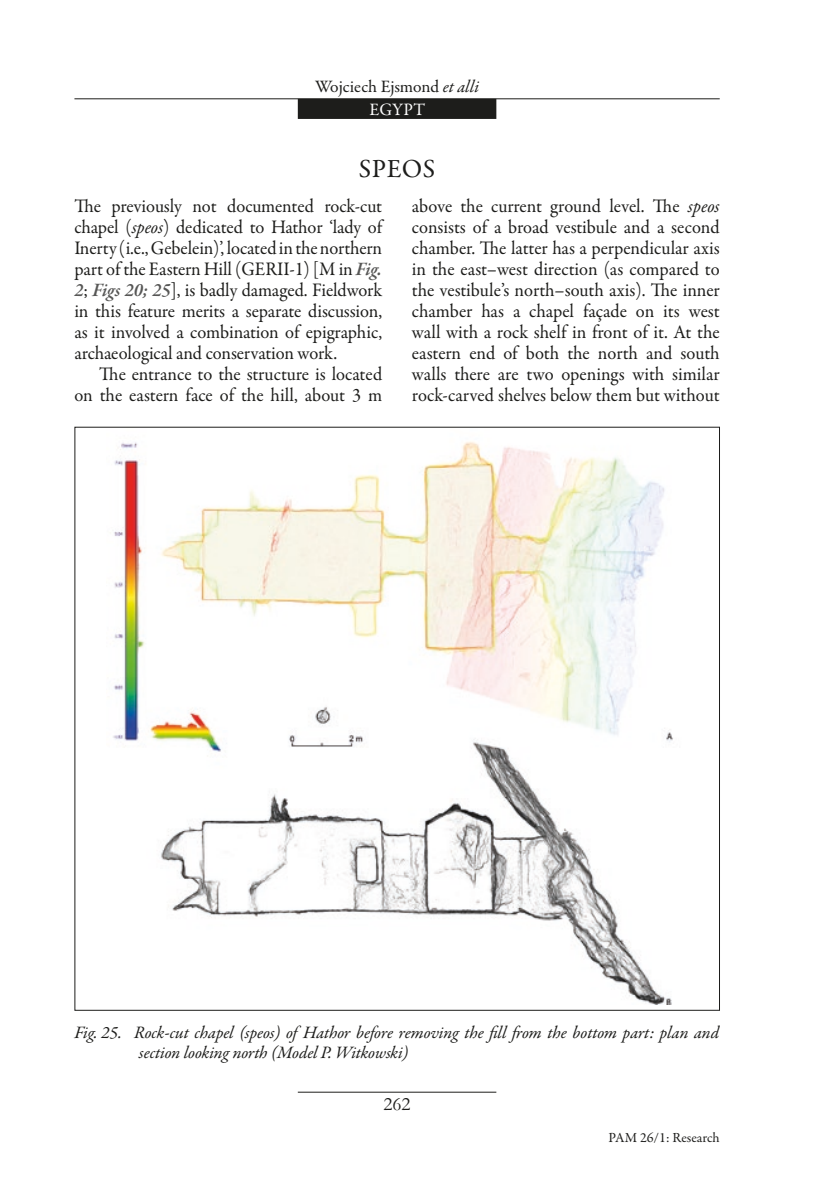
<style>
.page{position:relative;width:819px;height:1191px;background:#fff}
.page>*{position:absolute;margin:0;border:0;box-sizing:border-box;transform-origin:0 0}
.t1{font:26.25px "Garamond Premr Pro";letter-spacing:.02em;color:#1d1d1b}
.t2{font:19.25px/21px "Garamond Premr Pro";letter-spacing:-.005em;color:#1d1d1b;text-align:justify;scale:.96 1}
.t3{font:19.25px "Garamond";color:#1d1d1b}
.t4{font:italic 17.5px/20.1px "Garamond Premr Pro";letter-spacing:-.01em;color:#1d1d1b}
.t5{font:17.5px/22.9px "Garamond Premr Pro";color:#1d1d1b;text-align:center}
.t6{font:14px "Garamond Premr Pro";color:#1d1d1b}
.s1{font-style:italic}
.s2{color:#fff}
.s3{font-weight:600;font-style:italic;color:#575756}
</style>
<div class="page">
<hr style="left:74px;top:98px;width:645px;height:1px;background:#1d1d1b">
<div style="left:298px;top:99px;width:198px;height:20px;background:#1d1d1b"></div>
<hr style="left:298px;top:1091px;width:198px;height:1px;background:#1d1d1b">
<img style="left:113px;top:441px;width:560px;height:564px">
<p class="t5" style="left:315px;top:75px;width:165px">Wojciech Ejsmond <span class="s1">et alli<br></span><span class="s2">EGYPT</span></p>
<h1 class="t1" style="left:359px;top:153px;width:78px">SPEOS</h1>
<p class="t2" style="left:74px;top:196px;width:322px">The previously not documented rock-cut chapel (<span class="s1">speos</span>) dedicated to Hathor ‘lady of Inerty (i.e., Gebelein)’, located in the northern part of the Eastern Hill (GERII-1) [M in <span class="s3">Fig.<br>2</span>; <span class="s3">Figs 20; 25</span>], is badly damaged. Fieldwork in this feature merits a separate discussion, as it involved a combination of epigraphic, archaeological and conservation work.</p>
<p class="t2" style="left:74px;top:364px;width:322px;text-align:right">The entrance to the structure is located<br>on the eastern face of the hill, about 3 m</p>
<p class="t2" style="left:412px;top:196px;width:322px">above the current ground level. The <span class="s1">speos </span>consists of a broad vestibule and a second chamber. The latter has a perpendicular axis in the east–west direction (as compared to the vestibule’s north–south axis). The inner chamber has a chapel façade on its west wall with a rock shelf in front of it. At the eastern end of both the north and south walls there are two openings with similar rock-carved shelves below them but without</p>
<p class="t4" style="left:139px;top:1023px;width:581px;text-indent:-64px">Fig. 25. Rock-cut chapel (speos) of Hathor before removing the fill from the bottom part: plan and section looking north (Model P. Witkowski)</p>
<p class="t3" style="left:383px;top:1090px;width:29px">262</p>
<p class="t6" style="left:608px;top:1128px;width:113px">PAM 26/1: Research</p>
</div>
